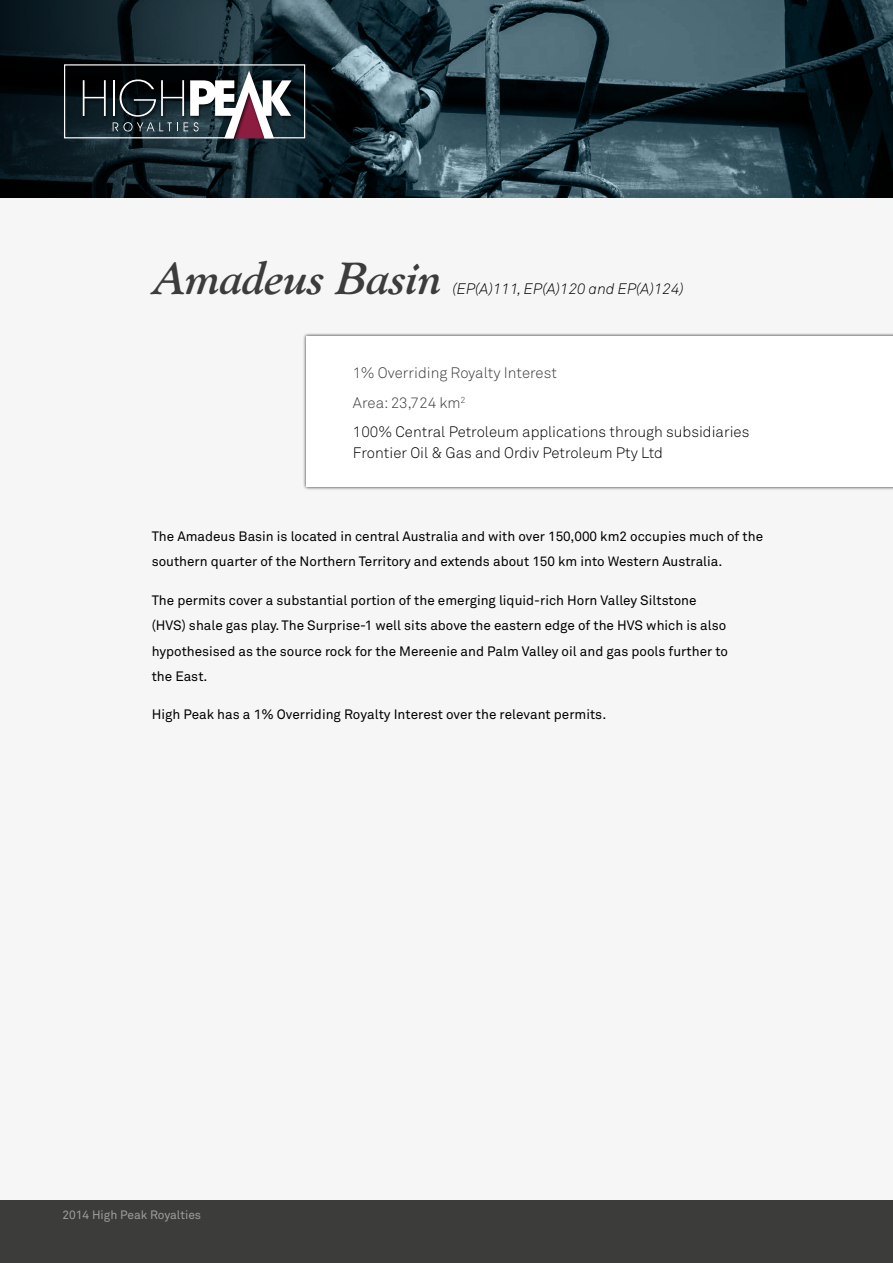
<style>
.page{position:relative;width:893px;height:1263px;background:#fff}
.page>*{position:absolute;margin:0;border:0;box-sizing:border-box;transform-origin:0 0}
.t1{font:italic 700 45px "Goudy Old Style BT";color:#3c3c3b}
.t2{font:300 15px/29.5px "Akkurat";color:#000}
.t3{font:italic 300 15px "Akkurat";color:#000}
.t4{font:13.5px/25.5px "Akkurat";color:#000}
.t5{font:12px "Akkurat";color:#9d9d9c}
.s1{color:#3c3c3b}
.s2{font-family:"Aileron"}
</style>
<div class="page">
<svg style="left:605px;top:0;width:288px;height:198px;background:#263d45"></svg>
<svg style="left:0;top:0;width:605px;height:198px;background:#23373f"></svg>
<div style="left:0;top:198px;width:893px;height:1007px;background:#f7f6f7"></div>
<div style="left:0;top:1201px;width:893px;height:62px;background:#3c3c3b"></div>
<svg style="left:63px;top:64px;width:243px;height:75px"></svg>
<div style="left:303px;top:333px;width:590px;height:157px;background:#000;opacity:.75"></div>
<div style="left:306px;top:337px;width:587px;height:150px;background:#fff"></div>
<h1 class="t1" style="left:152px;top:251px;width:299px">Amadeus Basin</h1>
<p class="t3" style="left:452px;top:280px;width:233px">(EP(A)111, EP(A)120 and EP(A)124)</p>
<p class="t2" style="left:353px;top:358px;width:398px"><span class="s1">1% Overriding Royalty Interest<br>Area: 23,724 km</span><sup>2<br></sup>100% Central Petroleum applications through subsidiaries</p>
<p class="t2" style="left:353px;top:438px;width:312px">Frontier Oil &amp; Gas and Ordiv Petroleum Pty Ltd</p>
<p class="t4" style="left:152px;top:523px;width:613px">The Amadeus Basin is located in central Australia and with over 150,000 km2 occupies much of the southern quarter of the Northern Territory and extends about 150 km into Western Australia.</p>
<p class="t4" style="left:152px;top:587px;width:578px">The permits cover a substantial portion of the emerging liquid-rich Horn Valley Siltstone (HVS) shale gas play. The Surprise-1 well sits above the eastern edge of the HVS which is also hypothesised as the source rock for the Mereenie and Palm Valley oil and gas pools further to the East.</p>
<p class="t4" style="left:152px;top:701px;width:456px">High Peak has a <span class="s2">1</span>% Overriding Royalty Interest over the relevant permits.</p>
<p class="t5" style="left:62px;top:1207px;width:140px">2014 High Peak Royalties</p>
</div>
